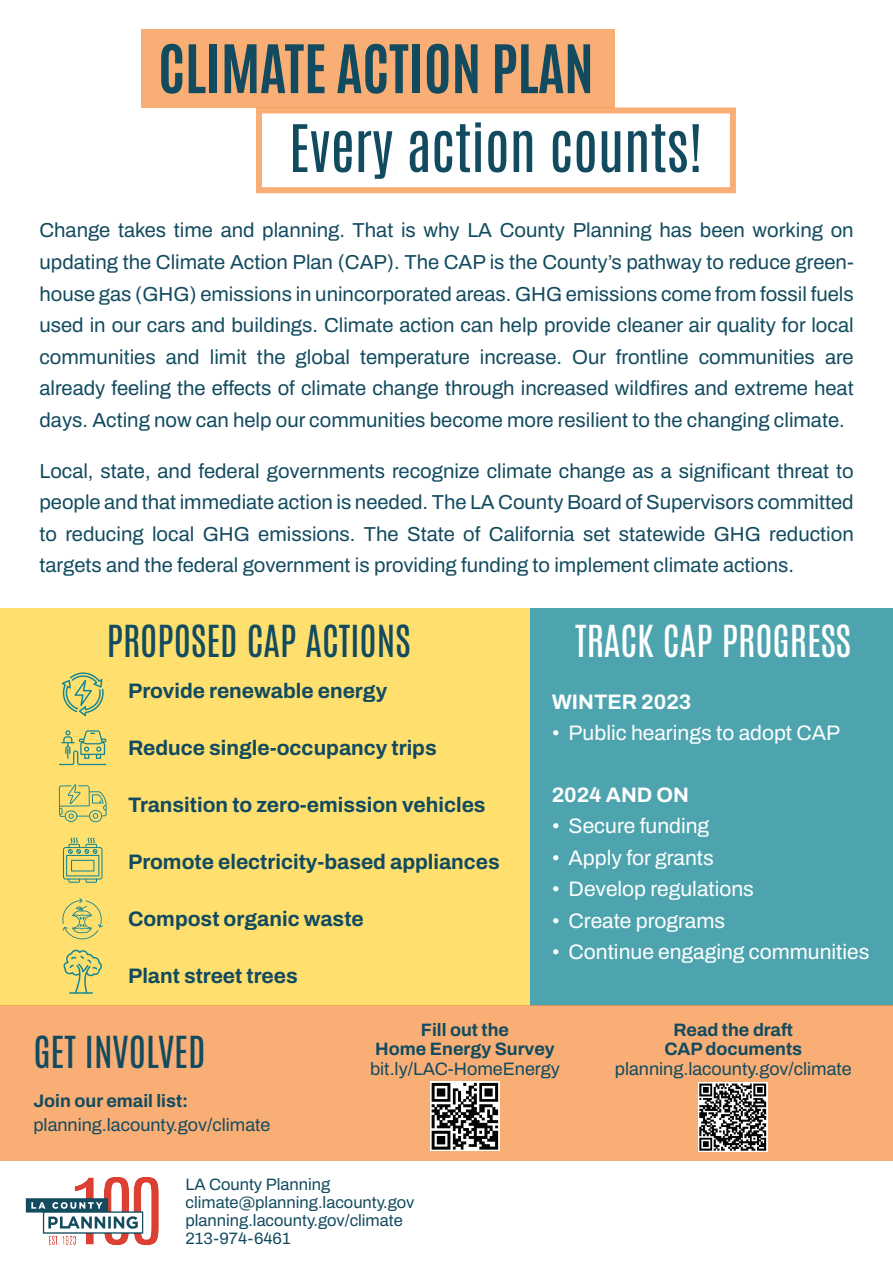
<style>
.page{position:relative;width:893px;height:1263px;background:#fff}
.page>*{position:absolute;margin:0;border:0;box-sizing:border-box;transform-origin:0 0}
.t1{font:700 56.85px "Antonio";color:#124b5f}
.t2{font:55.65px "Antonio";color:#124b5f}
.t3{font:37.5px "Antonio";color:#124b5f}
.t4{font:37.5px "Antonio";color:#fff}
.t5{font:700 21px "Archivo";color:#124b5f}
.t6{font:21px "Archivo";color:#fff}
.t7{font:700 21px "Archivo";color:#fff}
.t8{font:20.25px/31.5px "Archivo";color:#124b5f;text-align:justify}
.t9{font:18px "Archivo";color:#124b5f}
.t10{font:700 18px/19.5px "Archivo";color:#124b5f;text-align:center}
.t11{font:16.5px/18px "Archivo";color:#124b5f}
</style>
<div class="page">
<div style="left:530px;top:608px;width:363px;height:398px;background:#4da4ae"></div>
<img style="left:25px;top:1176px;width:134px;height:70px">
<div style="left:141px;top:29px;width:474px;height:79px;background:#f9ae75"></div>
<div style="left:256px;top:107px;width:480px;height:86px;border:6px solid #f79447"></div>
<div style="left:0;top:608px;width:530px;height:398px;background:#ffdf6e"></div>
<div style="left:0;top:1006px;width:893px;height:155px;background:#f9ae75"></div>
<svg style="left:61px;top:672px;width:43px;height:44px"></svg>
<svg style="left:59px;top:730px;width:47px;height:35px"></svg>
<svg style="left:59px;top:784px;width:48px;height:38px"></svg>
<svg style="left:63px;top:837px;width:39px;height:46px"></svg>
<svg style="left:62px;top:898px;width:41px;height:42px"></svg>
<svg style="left:63px;top:949px;width:39px;height:45px"></svg>
<img style="left:699px;top:1083px;width:69px;height:68px">
<img style="left:430px;top:1081px;width:70px;height:69px">
<h1 class="t1" style="left:158px;top:29px;width:437px">CLIMATE ACTION PLAN</h1>
<h2 class="t2" style="left:289px;top:109px;width:415px">Every action counts!</h2>
<p class="t8" style="left:39px;top:215px;width:816px">Change takes time and planning. That is why LA County Planning has been working on updating the Climate Action Plan (CAP). The CAP is the County’s pathway to reduce green&shy;house gas (GHG) emissions in unincorporated areas. GHG emissions come from fossil fuels used in our cars and buildings. Climate action can help provide cleaner air quality for local communities and limit the global temperature increase. Our frontline communities are already feeling the effects of climate change through increased wildfires and extreme heat days. Acting now can help our communities become more resilient to the changing climate.</p>
<p class="t8" style="left:39px;top:455px;width:816px">Local, state, and federal governments recognize climate change as a significant threat to people and that immediate action is needed. The LA County Board of Supervisors committed to reducing local GHG emissions. The State of California set statewide GHG reduction targets and the federal government is providing funding to implement climate actions.</p>
<h3 class="t3" style="left:107px;top:615px;width:305px">PROPOSED CAP ACTIONS</h3>
<h3 class="t4" style="left:575px;top:615px;width:277px">TRACK CAP PROGRESS</h3>
<p class="t5" style="left:128px;top:675px;width:261px">Provide renewable energy</p>
<p class="t5" style="left:128px;top:732px;width:310px">Reduce single-occupancy trips</p>
<p class="t5" style="left:128px;top:789px;width:359px">Transition to zero-emission vehicles</p>
<p class="t5" style="left:128px;top:846px;width:373px">Promote electricity-based appliances</p>
<p class="t5" style="left:128px;top:903px;width:237px">Compost organic waste</p>
<p class="t5" style="left:128px;top:960px;width:171px">Plant street trees</p>
<p class="t7" style="left:552px;top:686px;width:141px">WINTER 2023</p>
<p class="t6" style="left:552px;top:717px;width:290px">• Public hearings to adopt CAP</p>
<p class="t7" style="left:552px;top:779px;width:139px">2024 AND ON</p>
<p class="t6" style="left:552px;top:810px;width:159px">• Secure funding</p>
<p class="t6" style="left:552px;top:842px;width:164px">• Apply for grants</p>
<p class="t6" style="left:552px;top:873px;width:204px">• Develop regulations</p>
<p class="t6" style="left:552px;top:905px;width:175px">• Create programs</p>
<p class="t6" style="left:552px;top:936px;width:319px">• Continue engaging communities</p>
<h3 class="t3" style="left:33px;top:1025px;width:174px">GET INVOLVED</h3>
<p class="t10" style="left:33px;top:1091px;width:156px">Join our email list:</p>
<p class="t9" style="left:33px;top:1111px;width:238px">planning.lacounty.gov/climate</p>
<p class="t10" style="left:375px;top:1020px;width:181px">Fill out the<br>Home Energy Survey</p>
<p class="t9" style="left:370px;top:1055px;width:191px">bit.ly/LAC-HomeEnergy</p>
<p class="t11" style="left:186px;top:1175px;width:230px">LA County Planning climate@planning.lacounty.gov planning.lacounty.gov/climate<br>213-974-6461</p>
<p class="t10" style="left:664px;top:1020px;width:139px">Read the draft<br>CAP documents</p>
<p class="t9" style="left:615px;top:1055px;width:238px">planning.lacounty.gov/climate</p>
</div>
